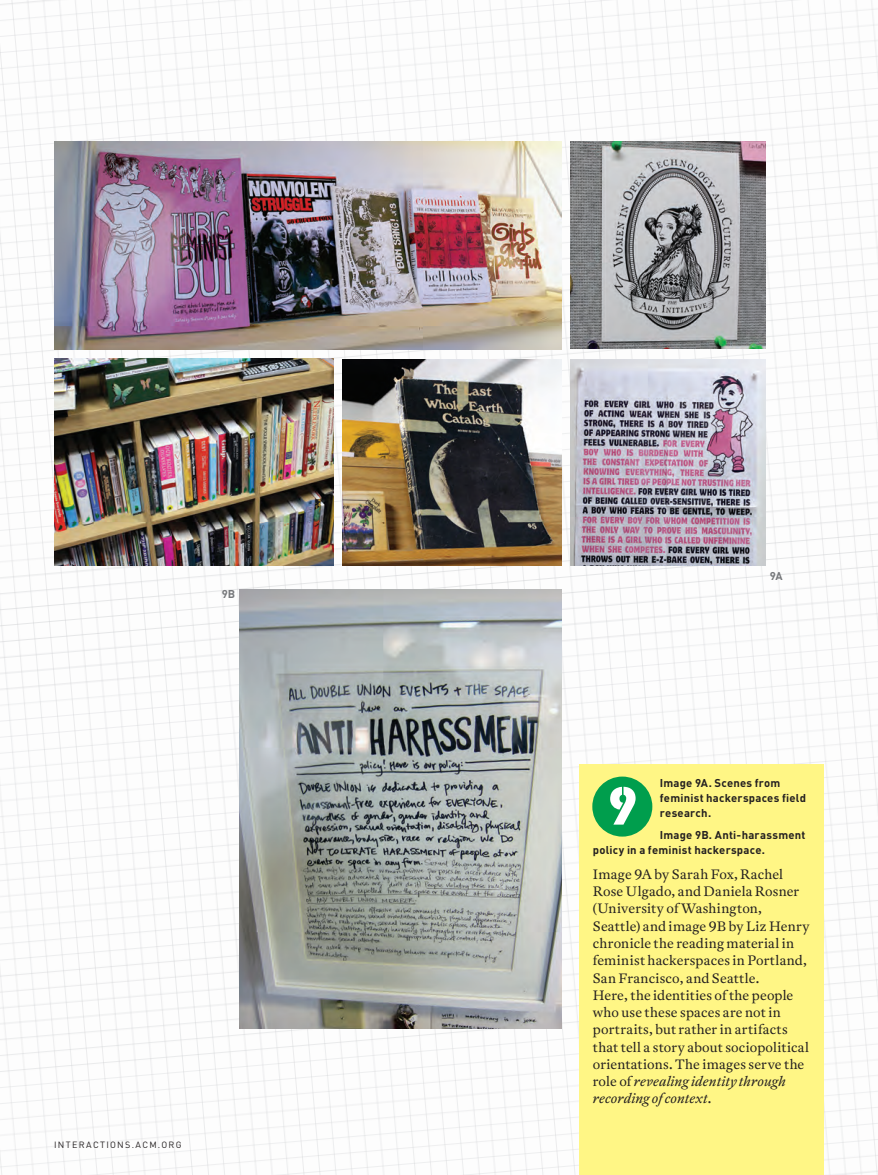
<style>
.page{position:relative;width:878px;height:1175px;background:#fff}
.page>*{position:absolute;margin:0;border:0;box-sizing:border-box;transform-origin:0 0}
.t1{font:900 54px "PF Din Stencil";color:#fff}
.t2{font:13.5px/17.2px "Antwerp ACM";letter-spacing:.015em;color:#231f20}
.t3{font:700 11.25px/15px "DIN Pro";letter-spacing:.02em;color:#231f20}
.t4{font:700 11.25px "DIN Pro";color:#76787b}
.t5{font:9px "DIN Pro";letter-spacing:.145em;color:#231f20}
.s1{font-style:italic}
</style>
<div class="page">
<img style="left:0;top:0;width:878px;height:1174px">
<img style="left:54px;top:142px;width:507px;height:207px">
<img style="left:54px;top:358px;width:280px;height:208px">
<img style="left:343px;top:360px;width:218px;height:206px">
<img style="left:570px;top:142px;width:195px;height:207px">
<img style="left:570px;top:360px;width:195px;height:206px">
<img style="left:240px;top:590px;width:321px;height:438px">
<div style="left:579px;top:764px;width:245px;height:410px;background:#fff685"></div>
<div style="left:592px;top:776px;width:60px;height:60px;background:#009e4d;border-radius:50%"></div>
<p class="t4" style="left:222px;top:585px;width:15px">9B</p>
<p class="t5" style="left:54px;top:1137px;width:129px">INTERACTIONS.ACM.ORG</p>
<p class="t4" style="left:769px;top:566px;width:15px">9A</p>
<p class="t3" style="left:659px;top:773px;width:148px">Image 9A. Scenes from feminist hackerspaces field research.</p>
<p class="t3" style="left:592px;top:826px;width:214px;text-indent:67px">Image 9B. Anti-harassment policy in a feminist hackerspace.</p>
<p class="t2" style="left:592px;top:865px;width:218px">Image 9A by Sarah Fox, Rachel<br>Rose Ulgado, and Daniela Rosner (University of Washington,<br>Seattle) and image 9B by Liz Henry chronicle the reading material in feminist hackerspaces in Portland,<br>San Francisco, and Seattle.<br>Here, the identities of the people who use these spaces are not in portraits, but rather in artifacts that tell a story about sociopolitical orientations. The images serve the role of <span class="s1">revealing identity through recording of context</span>.</p>
<h1 class="t1" style="left:607px;top:772px;width:32px">9</h1>
</div>
